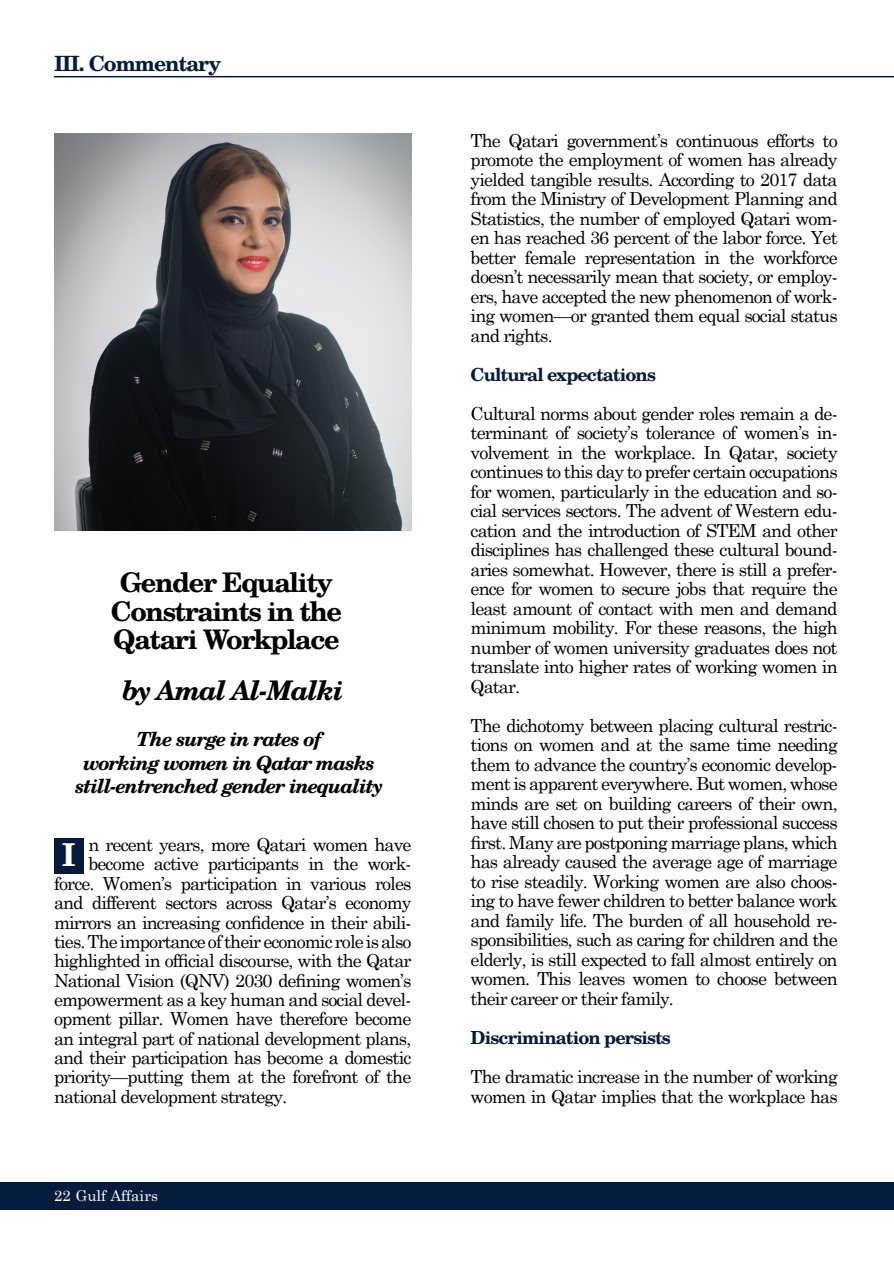
<style>
.page{position:relative;width:894px;height:1263px;background:#fff}
.page>*{position:absolute;margin:0;border:0;box-sizing:border-box;transform-origin:0 0}
.t1{font:700 31.5px "Te X Gyre Schola";color:#fff}
.t2{font:700 27px/28.5px "Te X Gyre Schola";letter-spacing:-.05em;color:#000;text-align:center}
.t3{font:italic 700 27px "Te X Gyre Schola";letter-spacing:-.05em;color:#000}
.t4{font:700 21px "Te X Gyre Schola";letter-spacing:-.05em;color:#051b3c}
.t5{font:italic 700 19.5px/23.4px "Te X Gyre Schola";letter-spacing:-.05em;color:#000;text-align:center}
.t6{font:18px/19.5px "Century Schoolbook";letter-spacing:-.05em;color:#000;text-align:justify}
.t7{font:700 18px "Te X Gyre Schola";letter-spacing:-.05em;color:#051b3c}
.t8{font:15px "Century Schoolbook";color:#fff}
</style>
<div class="page">
<div style="left:0;top:1182px;width:893px;height:27px;background:#051b3c"></div>
<div style="left:54px;top:837px;width:30px;height:36px;background:#051b3c"></div>
<hr style="left:54px;top:76px;width:839px;height:1px;background:#051b3c">
<img style="left:54px;top:134px;width:357px;height:397px">
<p class="t4" style="left:54px;top:46px;width:169px">III. Commentary</p>
<h2 class="t2" style="left:111px;top:567px;width:233px">Gender Equality<br>Constraints in the<br>Qatari Workplace</h2>
<h2 class="t3" style="left:122px;top:669px;width:223px">by Amal Al-Malki</h2>
<p class="t5" style="left:75px;top:727px;width:309px">The surge in rates of<br>working women in Qatar masks still-entrenched gender inequality</p>
<p class="t6" style="left:88px;top:834px;width:324px">n recent years, more Qatari women have</p>
<p class="t6" style="left:88px;top:853px;width:324px">become active participants in the work-</p>
<p class="t6" style="left:54px;top:873px;width:359px">force. Women’s participation in various roles</p>
<p class="t6" style="left:54px;top:892px;width:359px">and different sectors across Qatar’s economy</p>
<p class="t6" style="left:54px;top:912px;width:359px">mirrors an increasing confidence in their abili-</p>
<p class="t6" style="left:54px;top:931px;width:359px">ties. The importance of their economic role is also</p>
<p class="t6" style="left:54px;top:950px;width:359px">highlighted in official discourse, with the Qatar</p>
<p class="t6" style="left:54px;top:970px;width:359px">National Vision (QNV) 2030 defining women’s</p>
<p class="t6" style="left:54px;top:989px;width:359px">empowerment as a key human and social devel-</p>
<p class="t6" style="left:54px;top:1008px;width:359px">opment pillar. Women have therefore become</p>
<p class="t6" style="left:54px;top:1028px;width:359px">an integral part of national development plans,</p>
<p class="t6" style="left:54px;top:1047px;width:359px">and their participation has become a domestic</p>
<p class="t6" style="left:54px;top:1066px;width:359px">priority—putting them at the forefront of the</p>
<p class="t6" style="left:54px;top:1086px;width:234px">national development strategy.</p>
<h1 class="t1" style="left:62px;top:829px;width:15px">I</h1>
<p class="t8" style="left:54px;top:1186px;width:105px">22 Gulf Affairs</p>
<p class="t6" style="left:470px;top:130px;width:368px">The Qatari government’s continuous efforts to promote the employment of women has already yielded tangible results. According to 2017 data from the Ministry of Development Planning and Statistics, the number of employed Qatari wom&shy;en has reached 36 percent of the labor force. Yet better female representation in the workforce doesn’t necessarily mean that society, or employ&shy;ers, have accepted the new phenomenon of work&shy;ing women—or granted them equal social status and rights.</p>
<p class="t7" style="left:470px;top:360px;width:187px">Cultural expectations</p>
<p class="t6" style="left:470px;top:403px;width:368px">Cultural norms about gender roles remain a de&shy;terminant of society’s tolerance of women’s in&shy;volvement in the workplace. In Qatar, society continues to this day to prefer certain occupations for women, particularly in the education and so&shy;cial services sectors. The advent of Western edu&shy;cation and the introduction of STEM and other disciplines has challenged these cultural bound&shy;aries somewhat. However, there is still a prefer&shy;ence for women to secure jobs that require the least amount of contact with men and demand minimum mobility. For these reasons, the high number of women university graduates does not translate into higher rates of working women in Qatar.</p>
<p class="t6" style="left:470px;top:715px;width:368px">The dichotomy between placing cultural restric&shy;tions on women and at the same time needing them to advance the country’s economic develop&shy;ment is apparent everywhere. But women, whose minds are set on building careers of their own, have still chosen to put their professional success first. Many are postponing marriage plans, which has already caused the average age of marriage to rise steadily. Working women are also choos&shy;ing to have fewer children to better balance work and family life. The burden of all household re&shy;sponsibilities, such as caring for children and the elderly, is still expected to fall almost entirely on women. This leaves women to choose between their career or their family.</p>
<p class="t7" style="left:470px;top:1023px;width:202px">Discrimination persists</p>
<p class="t6" style="left:470px;top:1066px;width:368px">The dramatic increase in the number of working women in Qatar implies that the workplace has</p>
</div>
